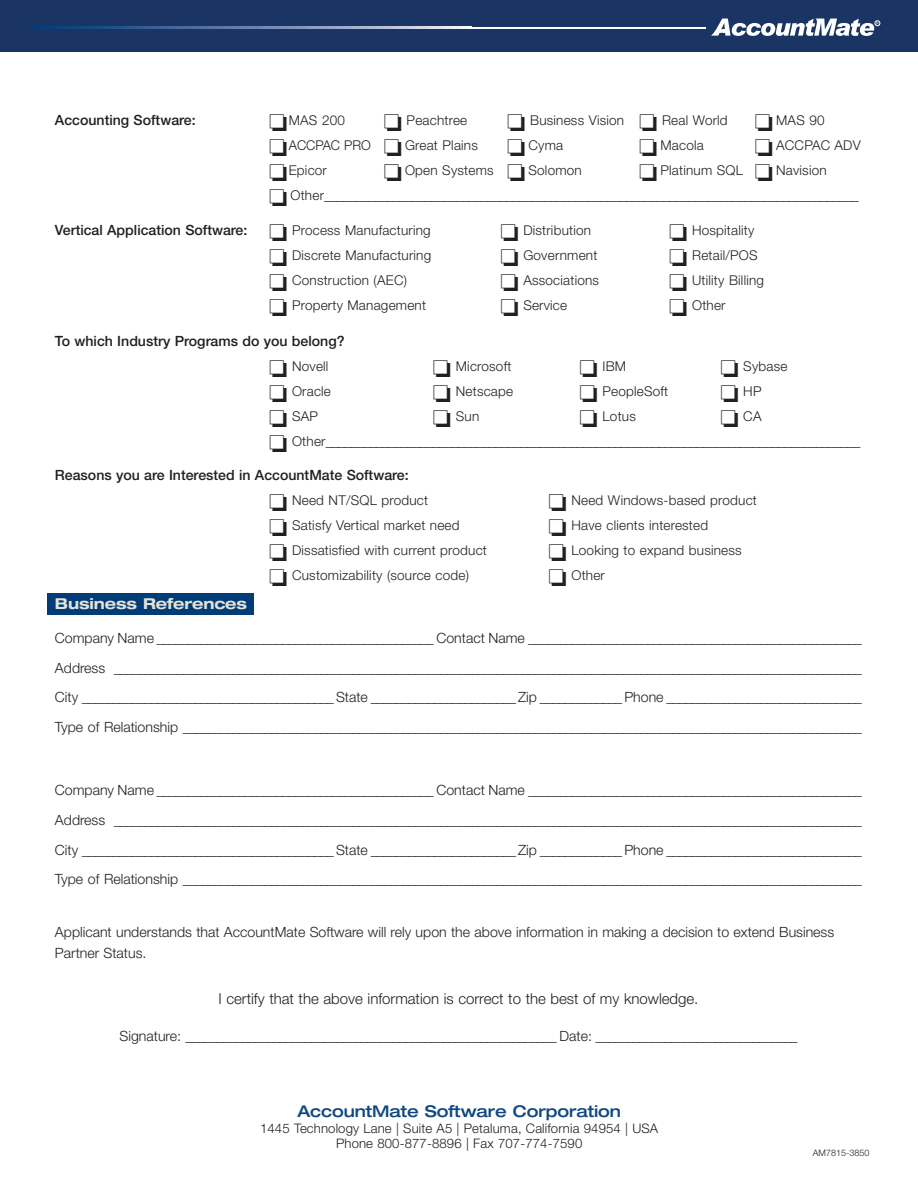
<style>
.page{position:relative;width:918px;height:1188px;background:#fff}
.page>*{position:absolute;margin:0;border:0;box-sizing:border-box;transform-origin:0 0}
.t1{font:500 expanded 16.2px "Helvetica Neue";letter-spacing:-.005em;color:#0f4882}
.t2{font:300 15px "Helvetica Neue";color:#231f20}
.t3{font:700 expanded 15px "Helvetica Neue";letter-spacing:-.01em;color:#e6e2d7}
.t4{font:300 14.1px/29.5px "Helvetica Neue";color:#231f20;text-align:justify}
.t5{font:500 14.1px "Helvetica Neue";color:#231f20}
.t6{font:300 13.5px/25px "Helvetica Neue";letter-spacing:.015em;color:#231f20}
.t7{font:300 13.2px/15px "Helvetica Neue";letter-spacing:.01em;color:#231f20;text-align:center}
.t8{font:300 9px "Helvetica Neue";color:#231f20}
.s1{font-size:13.5px}
.s2{font-weight:300;font-size:13.5px}
</style>
<div class="page">
<div style="left:48px;top:593px;width:206px;height:22px;background:#003d78"></div>
<div style="left:0;top:0;width:918px;height:52px;background:#1a3463"></div>
<svg style="left:31px;top:27px;width:440px;height:1px"></svg>
<hr style="left:471px;top:27px;width:232px;height:1px;background:#fff">
<svg style="left:703px;top:19px;width:177px;height:17px"></svg>
<p class="t5" style="left:55px;top:115px;width:142px">Accounting Software:</p>
<p class="t6" style="left:269px;top:109px;width:77px">❏MAS 200</p>
<p class="t6" style="left:384px;top:109px;width:85px">❏ Peachtree</p>
<p class="t6" style="left:269px;top:109px;width:557px;text-indent:238px">❏ Business Vision ❏ Real World ❏ MAS 90 ❏ACCPAC PRO ❏ Great Plains ❏ Cyma</p>
<p class="t6" style="left:639px;top:134px;width:66px">❏ Macola</p>
<p class="t6" style="left:755px;top:134px;width:107px">❏ ACCPAC ADV</p>
<p class="t6" style="left:269px;top:159px;width:59px">❏Epicor</p>
<p class="t6" style="left:384px;top:159px;width:200px">❏ Open Systems ❏ Solomon</p>
<p class="t6" style="left:639px;top:159px;width:189px">❏ Platinum SQL ❏ Navision</p>
<p class="t4" style="left:269px;top:181px;width:591px">❏ <span class="s1">Other</span>_____________________________________________________________________________________</p>
<p class="t5" style="left:55px;top:225px;width:377px">Vertical Application Software: ❏ <span class="s2">Process Manufacturing</span></p>
<p class="t6" style="left:500px;top:219px;width:92px">❏ Distribution</p>
<p class="t6" style="left:669px;top:219px;width:87px">❏ Hospitality</p>
<p class="t6" style="left:269px;top:244px;width:164px">❏ Discrete Manufacturing</p>
<p class="t6" style="left:500px;top:244px;width:98px">❏ Government</p>
<p class="t6" style="left:669px;top:244px;width:90px">❏ Retail/POS</p>
<p class="t6" style="left:269px;top:269px;width:139px">❏ Construction (AEC)</p>
<p class="t6" style="left:500px;top:269px;width:100px">❏ Associations</p>
<p class="t6" style="left:669px;top:269px;width:96px">❏ Utility Billing</p>
<p class="t6" style="left:269px;top:294px;width:158px">❏ Property Management</p>
<p class="t6" style="left:500px;top:294px;width:68px">❏ Service</p>
<p class="t6" style="left:669px;top:294px;width:58px">❏ Other</p>
<p class="t5" style="left:55px;top:336px;width:291px">To which Industry Programs do you belong?</p>
<p class="t6" style="left:269px;top:355px;width:61px">❏ Novell</p>
<p class="t6" style="left:433px;top:355px;width:80px">❏ Microsoft</p>
<p class="t6" style="left:580px;top:355px;width:48px">❏ IBM</p>
<p class="t6" style="left:720px;top:355px;width:68px">❏ Sybase</p>
<p class="t6" style="left:269px;top:380px;width:63px">❏ Oracle</p>
<p class="t6" style="left:433px;top:380px;width:82px">❏ Netscape</p>
<p class="t6" style="left:580px;top:380px;width:90px">❏ PeopleSoft</p>
<p class="t6" style="left:720px;top:380px;width:43px">❏ HP</p>
<p class="t6" style="left:269px;top:405px;width:50px">❏ SAP</p>
<p class="t6" style="left:433px;top:405px;width:48px">❏ Sun</p>
<p class="t6" style="left:580px;top:405px;width:58px">❏ Lotus</p>
<p class="t6" style="left:720px;top:405px;width:43px">❏ CA</p>
<p class="t4" style="left:269px;top:427px;width:593px">❏ <span class="s1">Other</span>_____________________________________________________________________________________</p>
<p class="t5" style="left:55px;top:470px;width:355px">Reasons you are Interested in AccountMate Software:</p>
<p class="t6" style="left:269px;top:489px;width:160px">❏ Need NT/SQL product</p>
<p class="t6" style="left:549px;top:489px;width:210px">❏ Need Windows-based product</p>
<p class="t6" style="left:269px;top:514px;width:192px">❏ Satisfy Vertical market need</p>
<p class="t6" style="left:549px;top:514px;width:161px">❏ Have clients interested</p>
<p class="t6" style="left:269px;top:539px;width:219px">❏ Dissatisfied with current product</p>
<p class="t6" style="left:549px;top:539px;width:195px">❏ Looking to expand business</p>
<p class="t6" style="left:269px;top:564px;width:201px">❏ Customizability (source code)</p>
<p class="t6" style="left:549px;top:564px;width:58px">❏ Other</p>
<p class="t3" style="left:55px;top:599px;width:194px">Business References</p>
<p class="t4" style="left:55px;top:625px;width:808px">Company Name ____________________________________________ Contact Name _____________________________________________________ Address _______________________________________________________________________________________________________________________ City ________________________________________ State _______________________ Zip _____________ Phone _______________________________ Type of Relationship ____________________________________________________________________________________________________________</p>
<p class="t4" style="left:55px;top:777px;width:808px">Company Name ____________________________________________ Contact Name _____________________________________________________ Address _______________________________________________________________________________________________________________________ City ________________________________________ State _______________________ Zip _____________ Phone _______________________________ Type of Relationship ____________________________________________________________________________________________________________</p>
<p class="t4" style="left:55px;top:923px;width:781px;line-height:21px">Applicant understands that AccountMate Software will rely upon the above information in making a decision to extend Business<br>Partner Status.</p>
<p class="t2" style="left:218px;top:993px;width:481px">I certify that the above information is correct to the best of my knowledge.</p>
<p class="t4" style="left:120px;top:1022px;width:679px">Signature: ___________________________________________________________ Date: ________________________________</p>
<p class="t1" style="left:297px;top:1105px;width:325px">AccountMate Software Corporation</p>
<p class="t7" style="left:260px;top:1122px;width:400px">1445 Technology Lane | Suite A5 | Petaluma, California 94954 | USA<br>Phone 800-877-8896 | Fax 707-774-7590</p>
<p class="t8" style="left:813px;top:1149px;width:58px">AM7815-3850</p>
</div>
